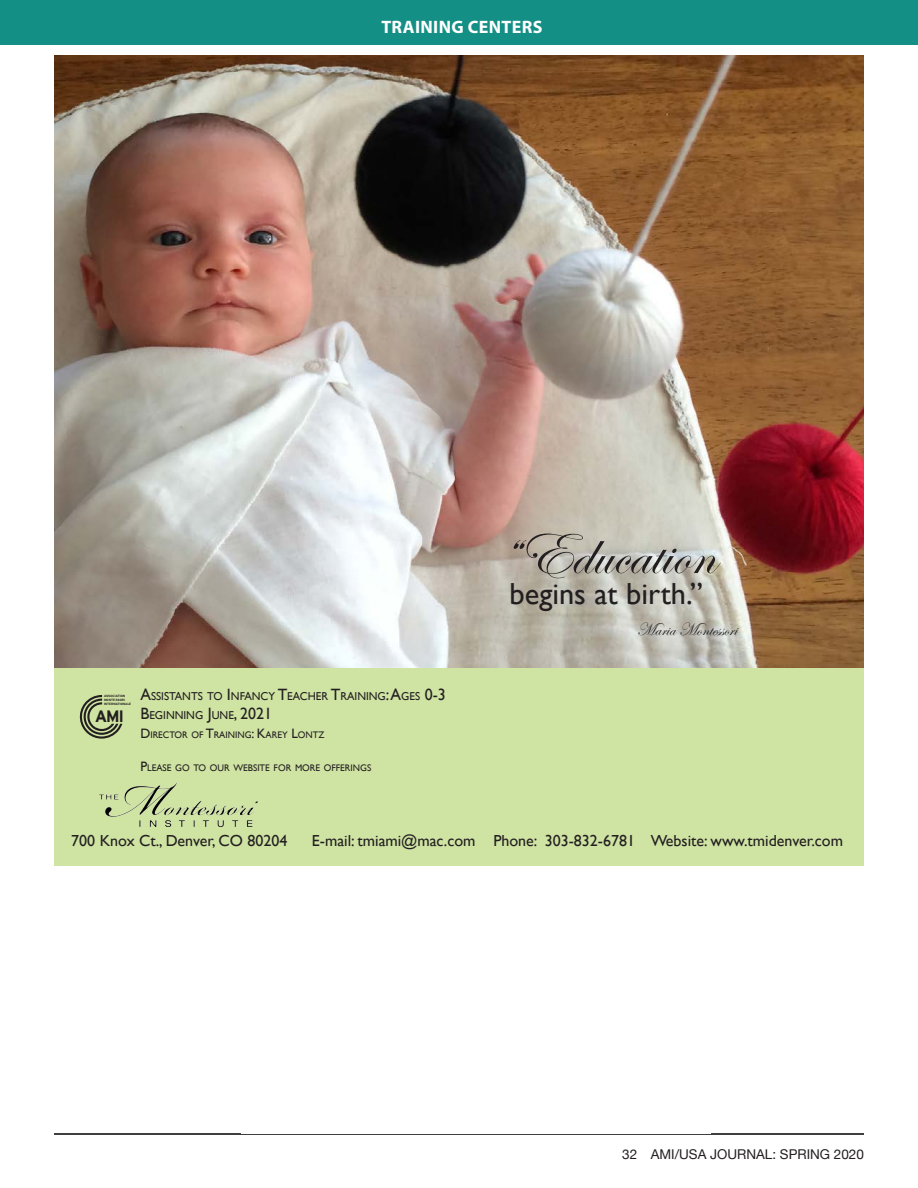
<style>
.page{position:relative;width:918px;height:1188px;background:#fff}
.page>*{position:absolute;margin:0;border:0;box-sizing:border-box;transform-origin:0 0}
.t1{font:63.9px "Edwardian Script ITC";color:#231f20}
.t2{font:30.45px "Gill Sans";color:#231f20}
.t3{font:18.3px "Edwardian Script ITC";color:#231f20}
.t4{font:700 18px "Myriad Pro";letter-spacing:.02em;color:#fff}
.t5{font:17.55px "Hitthe Road";color:#231f20}
.t6{font:16.05px "Gill Sans";color:#231f20}
.t7{font:13.5px "Helvetica Neue";color:#231f20}
.t8{font:11.4px/19px "Gill Sans";color:#231f20}
.t9{font:9.6px "Gill Sans";color:#231f20}
.t10{font:3.45px/3.8px "Hitthe Road";color:#231f20}
.s1{font-size:16.35px}
.s2{font-size:13.65px}
</style>
<div class="page">
<div style="left:0;top:0;width:918px;height:45px;background:#148f85"></div>
<hr style="left:54px;top:1133px;width:810px;height:2px;background:#000">
<div style="left:54px;top:631px;width:810px;height:235px;background:#cfe3a3"></div>
<img style="left:54px;top:56px;width:810px;height:611px">
<svg style="left:80px;top:695px;width:42px;height:44px"></svg>
<img style="left:99px;top:783px;width:159px;height:43px">
<p class="t4" style="left:381px;top:15px;width:163px">TRAINING CENTERS</p>
<p class="t10" style="left:104px;top:694px;width:23px">ASSOCIATION</p>
<p class="t10" style="left:104px;top:698px;width:29px">MONTESSORI<br>INTERNATIONALE</p>
<p class="t5" style="left:95px;top:708px;width:30px">AMI</p>
<p class="t8" style="left:140px;top:687px;width:307px"><span class="s1">A</span>SSISTANTS TO <span class="s1">I</span>NFANCY <span class="s1">T</span>EACHER <span class="s1">T</span>RAINING<span class="s1">: A</span>GES <span class="s1">0-3<br>B</span>EGINNING <span class="s1">J</span>UNE<span class="s1">, 2021</span></p>
<p class="t9" style="left:140px;top:729px;width:186px"><span class="s2">D</span>IRECTOR OF <span class="s2">T</span>RAINING<span class="s2">: K</span>AREY <span class="s2">L</span>ONTZ</p>
<p class="t9" style="left:140px;top:762px;width:232px"><span class="s2">P</span>LEASE GO TO OUR WEBSITE FOR MORE OFFERINGS</p>
<h1 class="t1" style="left:497px;top:518px;width:219px">“Education</h1>
<h2 class="t2" style="left:510px;top:576px;width:195px">begins at birth.”</h2>
<p class="t3" style="left:637px;top:619px;width:102px">Maria Montessori</p>
<p class="t6" style="left:71px;top:832px;width:218px">700 Knox Ct., Denver, CO 80204</p>
<p class="t6" style="left:312px;top:832px;width:533px">E-mail: tmiami@mac.com Phone: 303-832-6781 Website: www.tmidenver.com</p>
<p class="t7" style="left:622px;top:1144px;width:243px">32 AMI/USA JOURNAL: SPRING 2020</p>
</div>
